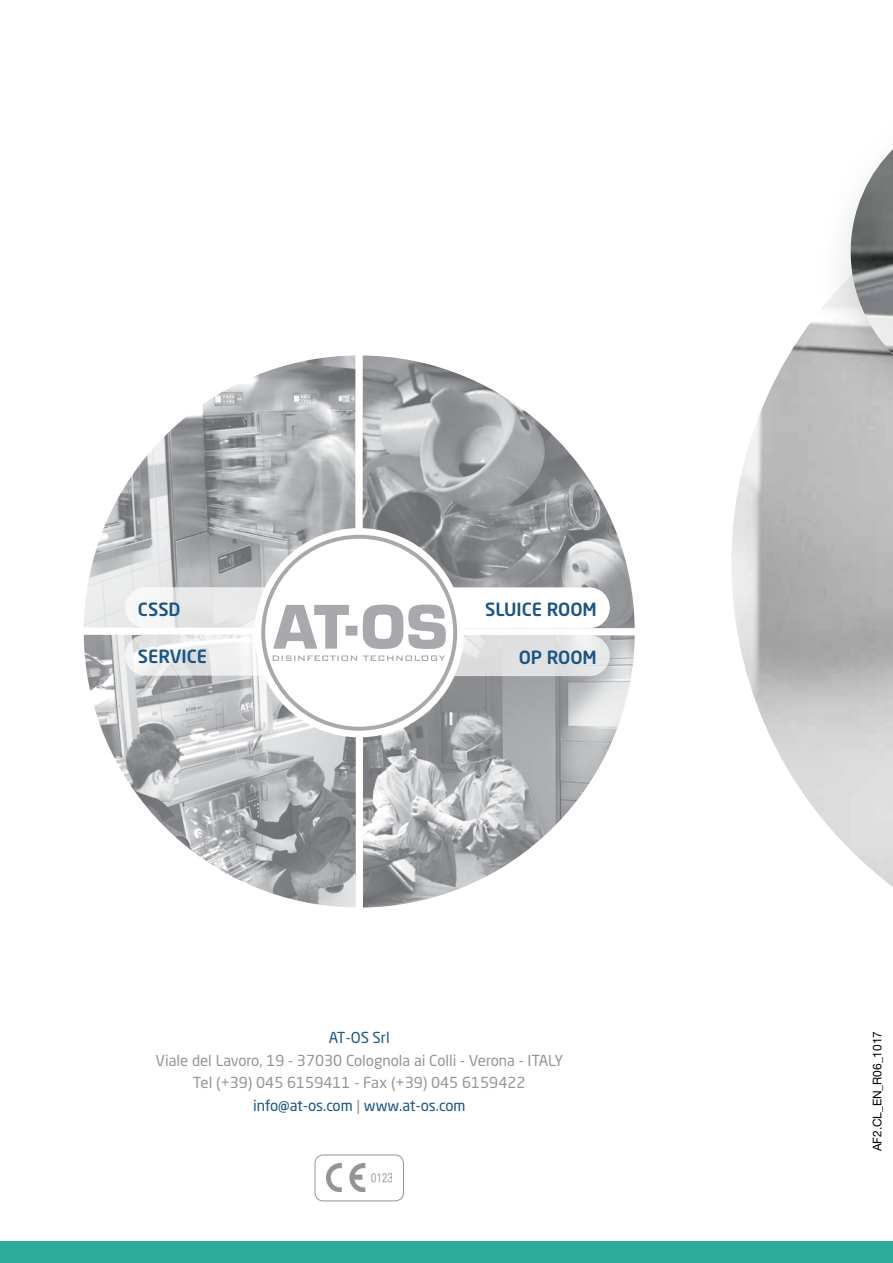
<style>
.page{position:relative;width:893px;height:1263px;background:#fff}
.page>*{position:absolute;margin:0;border:0;box-sizing:border-box;transform-origin:0 0}
.t1{font:500 18px "Neo Sans Std";color:#195585}
.t2{font:500 18px "Neo Sans Std";letter-spacing:.045em;color:#195585}
.t3{font:15px/22.5px "Neo Sans Pro";color:#939598;text-align:center}
.t4{font:15px "Neo Sans Pro";color:#195585}
.t5{font:12px "Helvetica Neue LT Std";letter-spacing:-.005em;color:#000}
.s1{color:#195585}
</style>
<div class="page">
<div style="left:0;top:1242px;width:893px;height:21px;background:#2dac9e"></div>
<div style="left:315px;top:1154px;width:89px;height:47px;border:1px solid #939598;border-radius:9px"></div>
<img style="left:326px;top:1164px;width:66px;height:28px">
<img style="left:731px;top:322px;width:162px;height:565px">
<div style="left:813px;top:81px;width:80px;height:384px;background:#000;opacity:.2"></div>
<img style="left:851px;top:146px;width:42px;height:218px">
<svg style="left:367px;top:639px;width:268px;height:269px"></svg>
<svg style="left:84px;top:355px;width:268px;height:269px"></svg>
<svg style="left:83px;top:624px;width:284px;height:284px"></svg>
<svg style="left:352px;top:355px;width:283px;height:284px"></svg>
<svg style="left:125px;top:535px;width:485px;height:196px"></svg>
<p class="t1" style="left:138px;top:598px;width:12px">CSSD</p>
<p class="t2" style="left:138px;top:645px;width:71px">SERVICE</p>
<p class="t1" style="left:485px;top:598px;width:87px">SLUICE ROOM</p>
<p class="t1" style="left:519px;top:646px;width:53px">OP ROOM</p>
<p class="t4" style="left:329px;top:1029px;width:62px">AT-OS Srl</p>
<p class="t3" style="left:155px;top:1049px;width:409px">Viale del Lavoro, 19 - 37030 Colognola ai Colli - Verona - ITALY<br>Tel (+39) 045 6159411 - Fax (+39) 045 6159422 <span class="s1">info@at-os.com</span> | <span class="s1">www.at-os.com</span></p>
<p class="t5" style="left:870px;top:1151px;width:122px;rotate:-90deg">AF2.CL_EN_R06_1017</p>
</div>
